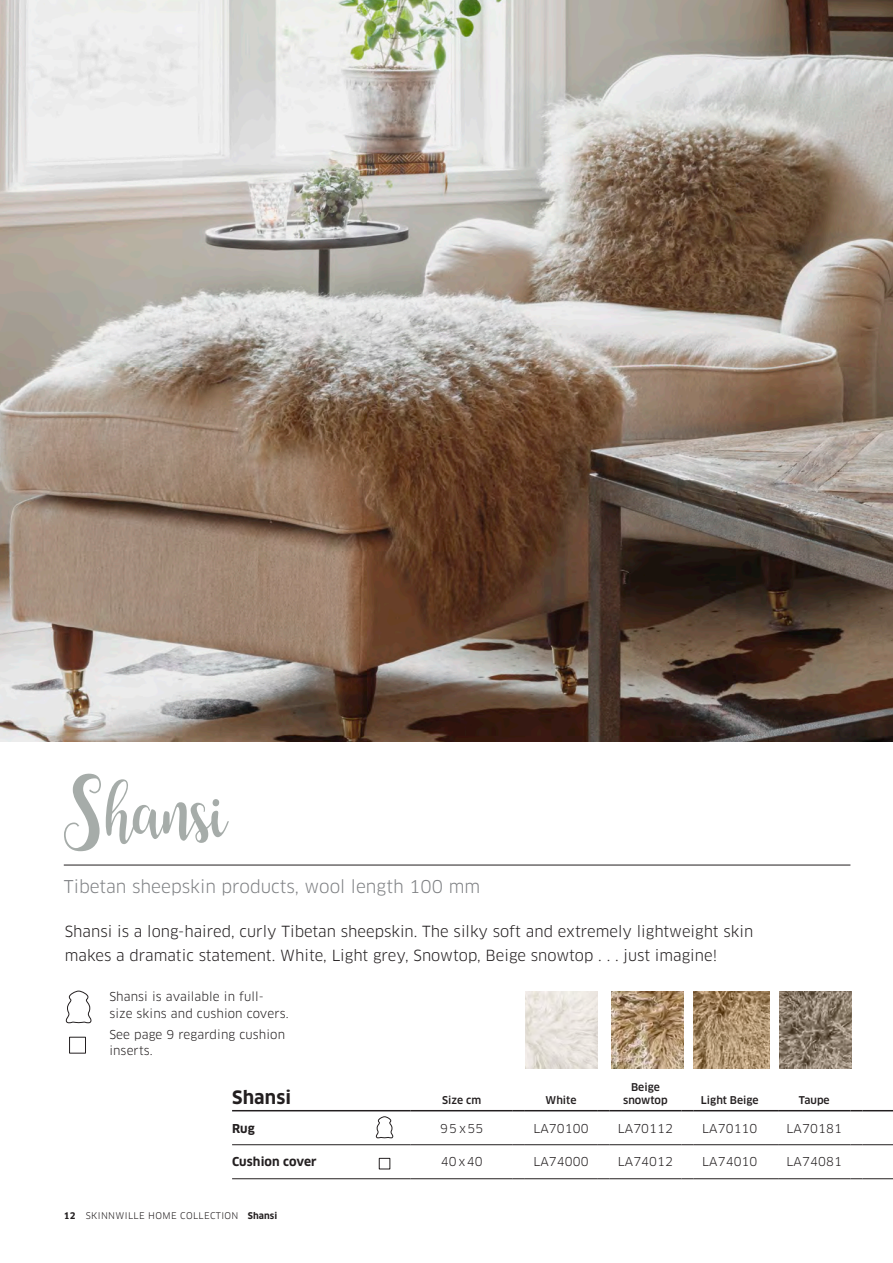
<style>
.page{position:relative;width:893px;height:1263px;background:#fff}
.page>*{position:absolute;margin:0;border:0;box-sizing:border-box;transform-origin:0 0}
.t1{font:60px "Buttercup Sample";letter-spacing:-.005em;color:#a6aca9}
.t2{font:700 18px "Clan Pro";letter-spacing:.01em;color:#231f20}
.t3{font:17.25px "Clan Pro";color:#808285}
.t4{font:15px/24px "Clan Pro";color:#231f20}
.t5{font:12px/16.5px "Clan Pro";letter-spacing:.01em;color:#231f20}
.t6{font:700 12px "Clan Pro";letter-spacing:.01em;color:#231f20}
.t7{font:500 10.5px/13.5px "Clan Pro";color:#231f20;text-align:center}
.t8{font:9px "Clan Pro";letter-spacing:.04em;color:#231f20}
.s1{font-size:64.5px}
.s2{font-weight:700}
</style>
<div class="page">
<img style="left:779px;top:992px;width:72px;height:76px">
<img style="left:611px;top:992px;width:73px;height:76px">
<img style="left:525px;top:992px;width:72px;height:76px">
<img style="left:693px;top:992px;width:77px;height:76px">
<img style="left:0;top:0;width:893px;height:741px">
<hr style="left:64px;top:865px;width:786px;height:1px;background:#231f20">
<hr style="left:232px;top:1144px;width:179px;height:1px;background:#231f20">
<hr style="left:411px;top:1144px;width:102px;height:1px;background:#231f20">
<svg style="left:513px;top:1144px;width:12px;height:1px"></svg>
<hr style="left:525px;top:1144px;width:72px;height:1px;background:#231f20">
<svg style="left:597px;top:1144px;width:12px;height:1px"></svg>
<hr style="left:609px;top:1144px;width:73px;height:1px;background:#231f20">
<svg style="left:682px;top:1144px;width:12px;height:1px"></svg>
<hr style="left:694px;top:1144px;width:72px;height:1px;background:#231f20">
<svg style="left:766px;top:1144px;width:12px;height:1px"></svg>
<hr style="left:778px;top:1144px;width:72px;height:1px;background:#231f20">
<svg style="left:850px;top:1144px;width:12px;height:1px"></svg>
<hr style="left:862px;top:1144px;width:31px;height:1px;background:#231f20">
<hr style="left:232px;top:1178px;width:179px;height:1px;background:#231f20">
<hr style="left:411px;top:1178px;width:102px;height:1px;background:#231f20">
<svg style="left:513px;top:1178px;width:12px;height:1px"></svg>
<hr style="left:525px;top:1178px;width:72px;height:1px;background:#231f20">
<svg style="left:597px;top:1178px;width:12px;height:1px"></svg>
<hr style="left:609px;top:1178px;width:73px;height:1px;background:#231f20">
<svg style="left:682px;top:1178px;width:12px;height:1px"></svg>
<hr style="left:694px;top:1178px;width:72px;height:1px;background:#231f20">
<svg style="left:766px;top:1178px;width:12px;height:1px"></svg>
<hr style="left:778px;top:1178px;width:72px;height:1px;background:#231f20">
<svg style="left:850px;top:1178px;width:12px;height:1px"></svg>
<hr style="left:862px;top:1178px;width:31px;height:1px;background:#231f20">
<hr style="left:232px;top:1110px;width:179px;height:1px;background:#231f20">
<hr style="left:411px;top:1110px;width:102px;height:1px;background:#231f20">
<svg style="left:513px;top:1110px;width:12px;height:1px"></svg>
<hr style="left:525px;top:1110px;width:72px;height:1px;background:#231f20">
<svg style="left:597px;top:1110px;width:12px;height:1px"></svg>
<hr style="left:609px;top:1110px;width:73px;height:1px;background:#231f20">
<svg style="left:682px;top:1110px;width:12px;height:1px"></svg>
<hr style="left:694px;top:1110px;width:72px;height:1px;background:#231f20">
<svg style="left:766px;top:1110px;width:12px;height:1px"></svg>
<hr style="left:778px;top:1110px;width:72px;height:1px;background:#231f20">
<svg style="left:850px;top:1110px;width:12px;height:1px"></svg>
<hr style="left:862px;top:1110px;width:31px;height:1px;background:#231f20">
<svg style="left:66px;top:990px;width:26px;height:33px"></svg>
<div style="left:69px;top:1037px;width:17px;height:16px;border:1px solid #231f20"></div>
<svg style="left:376px;top:1116px;width:17px;height:22px"></svg>
<div style="left:379px;top:1158px;width:11px;height:11px;border:1px solid #231f20"></div>
<h1 class="t1" style="left:64px;top:783px;width:162px"><span class="s1">S</span>hansi</h1>
<p class="t3" style="left:64px;top:876px;width:418px">Tibetan sheepskin products, wool length 100 mm</p>
<p class="t4" style="left:65px;top:919px;width:690px">Shansi is a long- haired, curly Tibetan sheepskin. The silky soft and extremely lightweight skin makes a dramatic statement. White, Light grey, Snowtop, Beige snowtop . . . just imagine!</p>
<p class="t5" style="left:109px;top:988px;width:181px">Shansi is available in full-<br>size skins and cushion covers.</p>
<p class="t5" style="left:109px;top:1026px;width:177px">See page 9 regarding cushion inserts.</p>
<p class="t2" style="left:232px;top:1087px;width:61px">Shansi</p>
<p class="t7" style="left:442px;top:1094px;width:40px">Size cm</p>
<p class="t7" style="left:546px;top:1094px;width:32px">White</p>
<p class="t7" style="left:623px;top:1080px;width:46px">Beige snowtop</p>
<p class="t7" style="left:701px;top:1094px;width:59px">Light Beige</p>
<p class="t7" style="left:799px;top:1094px;width:33px">Taupe</p>
<p class="t6" style="left:232px;top:1121px;width:24px">Rug</p>
<p class="t5" style="left:440px;top:1120px;width:45px">95x55</p>
<p class="t5" style="left:533px;top:1120px;width:57px">LA70100</p>
<p class="t5" style="left:618px;top:1120px;width:57px">LA70112</p>
<p class="t5" style="left:702px;top:1120px;width:57px">LA70110</p>
<p class="t5" style="left:787px;top:1120px;width:57px">LA70181</p>
<p class="t6" style="left:232px;top:1155px;width:86px">Cushion cover</p>
<p class="t5" style="left:441px;top:1154px;width:43px">40x40</p>
<p class="t5" style="left:533px;top:1154px;width:57px">LA74000</p>
<p class="t5" style="left:618px;top:1154px;width:57px">LA74012</p>
<p class="t5" style="left:702px;top:1154px;width:57px">LA74010</p>
<p class="t5" style="left:787px;top:1154px;width:57px">LA74081</p>
<p class="t8" style="left:64px;top:1210px;width:215px"><span class="s2">12</span> SKINNWILLE HOME COLLECTION <span class="s2">Shansi</span></p>
</div>
